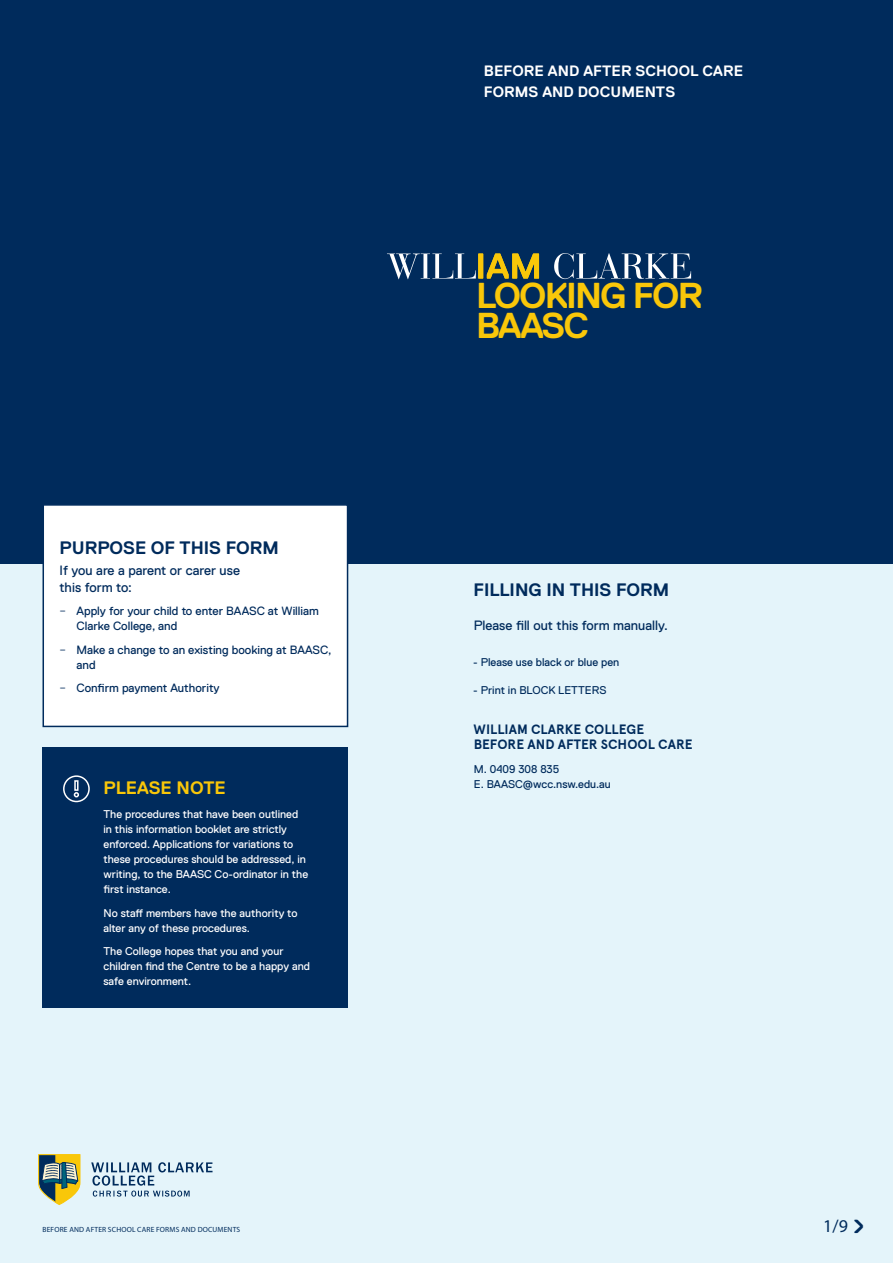
<style>
.page{position:relative;width:893px;height:1263px;background:#e4f4fa}
.page>*{position:absolute;margin:0;border:0;box-sizing:border-box;transform-origin:0 0}
.Heading{font:700 36px/30px "Replica";letter-spacing:-.05em;color:#f9c709}
.Heading-2{font:700 18px "Replica";color:#002b5c}
.Heading-3{font:700 18px "Replica";color:#f9c709}
.Heading-4{font:18px "Myriad Pro";color:#002b5c}
.Heading-5{font:700 15px/21px "Replica";letter-spacing:.005em;color:#fff}
.Instruction{font:13.5px/16.5px "Replica";color:#002b5c}
.Subheading{font:700 13.5px/15px "Apercu";color:#002b5c}
.t1{font:12px/15px "Replica";color:#002b5c}
.Body_w_box{font:11.25px/15px "Replica";color:#fff}
.Instruction-2{font:11.25px "Replica";color:#002b5c}
.Body_w_box-2{font:11.25px "Replica";color:#002b5c}
.t2{font:7.5px "Myriad Pro";letter-spacing:.02em;color:#002b5c}
.s1{font-family:"Apercu";font-weight:300}
.s2{font-family:"Replica";font-size:30.3px}
</style>
<div class="page">
<div style="left:0;top:0;width:893px;height:563px;background:#002b5c"></div>
<svg style="left:387px;top:253px;width:304px;height:26px"></svg>
<div style="left:43px;top:747px;width:305px;height:261px;background:#002b5c"></div>
<div style="left:63px;top:775px;width:27px;height:27px;border:2px solid #fff;border-radius:50%"></div>
<svg style="left:74px;top:792px;width:5px;height:5px"></svg>
<div style="left:74px;top:780px;width:5px;height:11px;border:2px solid #fff"></div>
<svg style="left:91px;top:1162px;width:122px;height:34px"></svg>
<svg style="left:38px;top:1154px;width:42px;height:51px;background:#969b69"></svg>
<div style="left:43px;top:504px;width:305px;height:223px;background:#fff;border:2px solid #002b5c"></div>
<p class="Heading-5" style="left:484px;top:61px;width:261px">BEFORE AND AFTER SCHOOL CARE<br>FORMS AND DOCUMENTS</p>
<p class="Heading-2" style="left:60px;top:538px;width:221px">PURPOSE OF THIS FORM</p>
<p class="Instruction" style="left:60px;top:562px;width:182px">If you are a parent or carer use this form to:</p>
<p class="t1" style="left:77px;top:603px;width:244px;text-indent:-17px"><span class="s1">–</span> Apply for your child to enter BAASC at William<br>Clarke College, and</p>
<p class="t1" style="left:77px;top:642px;width:256px;text-indent:-17px"><span class="s1">–</span> Make a change to an existing booking at BAASC, and</p>
<p class="t1" style="left:60px;top:680px;width:162px"><span class="s1">–</span> Confirm payment Authority</p>
<p class="Heading" style="left:476px;top:281px;width:228px">LOOKING FOR<br>BAASC</p>
<p class="Heading-2" style="left:473px;top:580px;width:197px">FILLING IN THIS FORM</p>
<p class="Instruction" style="left:474px;top:617px;width:195px">Please fill out this form manually.</p>
<p class="Instruction-2" style="left:473px;top:656px;width:148px">- Please use black or blue pen</p>
<p class="Instruction-2" style="left:473px;top:683px;width:135px">- Print in BLOCK LETTERS</p>
<p class="Subheading" style="left:474px;top:722px;width:221px">WILLIAM CLARKE COLLEGE<br>BEFORE AND AFTER SCHOOL CARE</p>
<p class="Body_w_box-2" style="left:474px;top:762px;width:87px">M. 0409 308 835</p>
<p class="Heading-3" style="left:103px;top:777px;width:124px">PLEASE NOTE</p>
<p class="Body_w_box-2" style="left:474px;top:777px;width:138px">E. BAASC@wcc.nsw.edu.au</p>
<p class="Body_w_box" style="left:103px;top:807px;width:206px">The procedures that have been outlined in this information booklet are strictly enforced. Applications for variations to these procedures should be addressed, in writing, to the BAASC Co-ordinator in the first instance.</p>
<p class="Body_w_box" style="left:103px;top:905px;width:195px">No staff members have the authority to alter any of these procedures.</p>
<p class="Body_w_box" style="left:103px;top:944px;width:208px">The College hopes that you and your children find the Centre to be a happy and safe environment.</p>
<p class="t2" style="left:43px;top:1225px;width:199px">BEFORE AND AFTER SCHOOL CARE FORMS AND DOCUMENTS</p>
<p class="Heading-4" style="left:823px;top:1215px;width:44px">1/9 <span class="s2">›</span></p>
</div>
